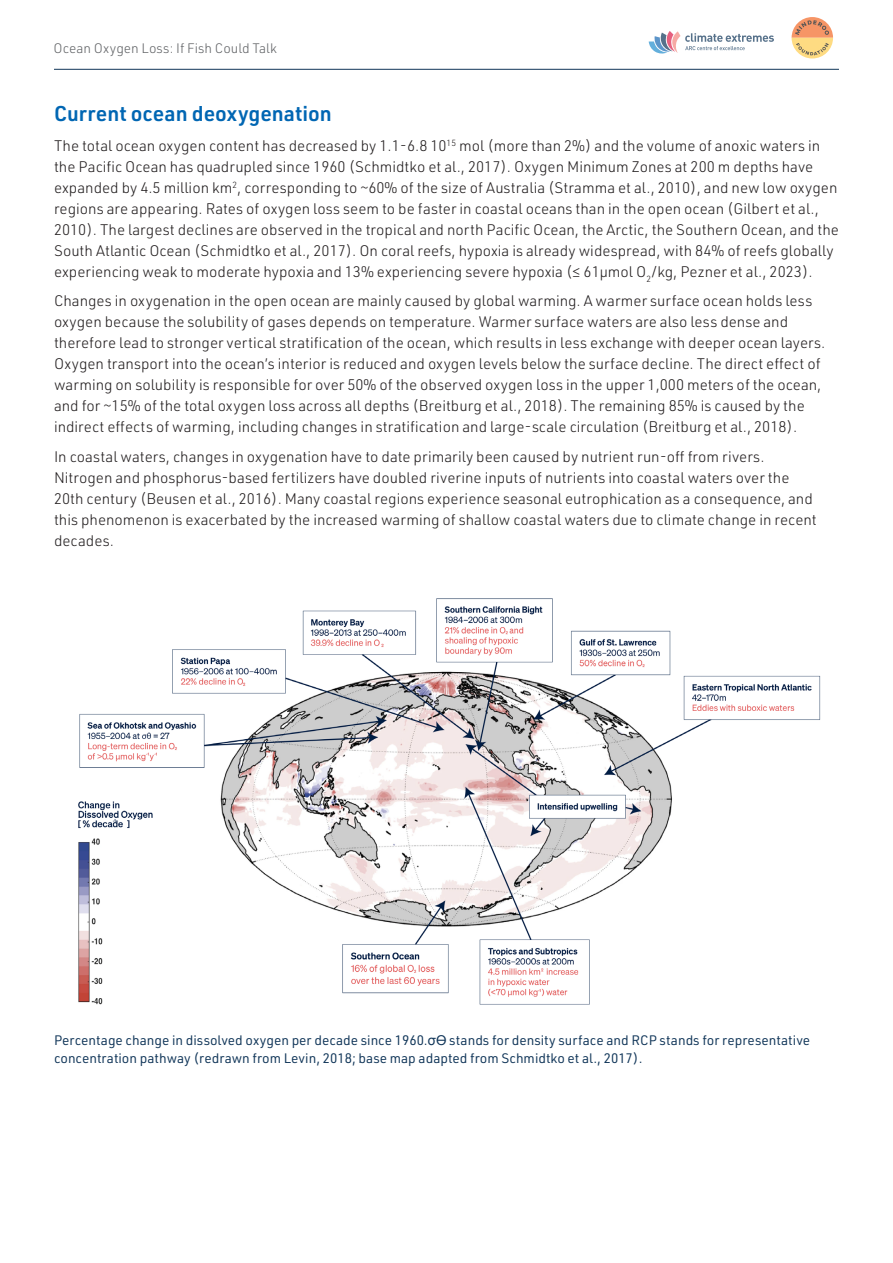
<style>
.page{position:relative;width:893px;height:1263px;background:#fff}
.page>*{position:absolute;margin:0;border:0;box-sizing:border-box;transform-origin:0 0}
.Heading_2{font:600 21px "URWDIN";color:#0066b3}
.Body_Copy{font:300 15px/21px "URWDIN";color:#231f20}
.figure_label{font:13.5px/18px "URWDIN";color:#113659}
.t1{font:300 13.5px "URWDIN";color:#636568}
.s1{font-family:"Arial"}
</style>
<div class="page">
<svg style="left:649px;top:31px;width:125px;height:23px"></svg>
<hr style="left:54px;top:69px;width:785px;height:1px;background:#113659">
<svg style="left:792px;top:17px;width:41px;height:41px"></svg>
<img style="left:78px;top:598px;width:743px;height:407px">
<p class="t1" style="left:54px;top:39px;width:225px">Ocean Oxygen Loss: If Fish Could Talk</p>
<p class="Heading_2" style="left:54px;top:100px;width:279px">Current ocean deoxygenation</p>
<p class="Body_Copy" style="left:54px;top:135px;width:786px">The total ocean oxygen content has decreased by 1.1-6.8 10<sup>15</sup> mol (more than 2%) and the volume of anoxic waters in the Pacific Ocean has quadrupled since 1960 (Schmidtko et al., 2017). Oxygen Minimum Zones at 200 m depths have expanded by 4.5 million km<sup>2</sup>, corresponding to ~60% of the size of Australia (Stramma et al., 2010), and new low oxygen regions are appearing. Rates of oxygen loss seem to be faster in coastal oceans than in the open ocean (Gilbert et al., 2010). The largest declines are observed in the tropical and north Pacific Ocean, the Arctic, the Southern Ocean, and the South Atlantic Ocean (Schmidtko et al., 2017). On coral reefs, hypoxia is already widespread, with 84% of reefs globally experiencing weak to moderate hypoxia and 13% experiencing severe hypoxia (≤ 61µmol O<sub>2</sub>/kg, Pezner et al., 2023).</p>
<p class="Body_Copy" style="left:54px;top:290px;width:773px">Changes in oxygenation in the open ocean are mainly caused by global warming. A warmer surface ocean holds less oxygen because the solubility of gases depends on temperature. Warmer surface waters are also less dense and therefore lead to stronger vertical stratification of the ocean, which results in less exchange with deeper ocean layers.<br>Oxygen transport into the ocean’s interior is reduced and oxygen levels below the surface decline. The direct effect of warming on solubility is responsible for over 50% of the observed oxygen loss in the upper 1,000 meters of the ocean, and for ~15% of the total oxygen loss across all depths (Breitburg et al., 2018). The remaining 85% is caused by the indirect effects of warming, including changes in stratification and large-scale circulation (Breitburg et al., 2018).</p>
<p class="Body_Copy" style="left:54px;top:446px;width:764px">In coastal waters, changes in oxygenation have to date primarily been caused by nutrient run-off from rivers.<br>Nitrogen and phosphorus-based fertilizers have doubled riverine inputs of nutrients into coastal waters over the 20th century (Beusen et al., 2016). Many coastal regions experience seasonal eutrophication as a consequence, and this phenomenon is exacerbated by the increased warming of shallow coastal waters due to climate change in recent decades.</p>
<p class="figure_label" style="left:54px;top:1030px;width:758px">Percentage change in dissolved oxygen per decade since 1960.<span class="s1">σϴ</span> stands for density surface and RCP stands for representative concentration pathway (redrawn from Levin, 2018; base map adapted from Schmidtko et al., 2017).</p>
</div>
